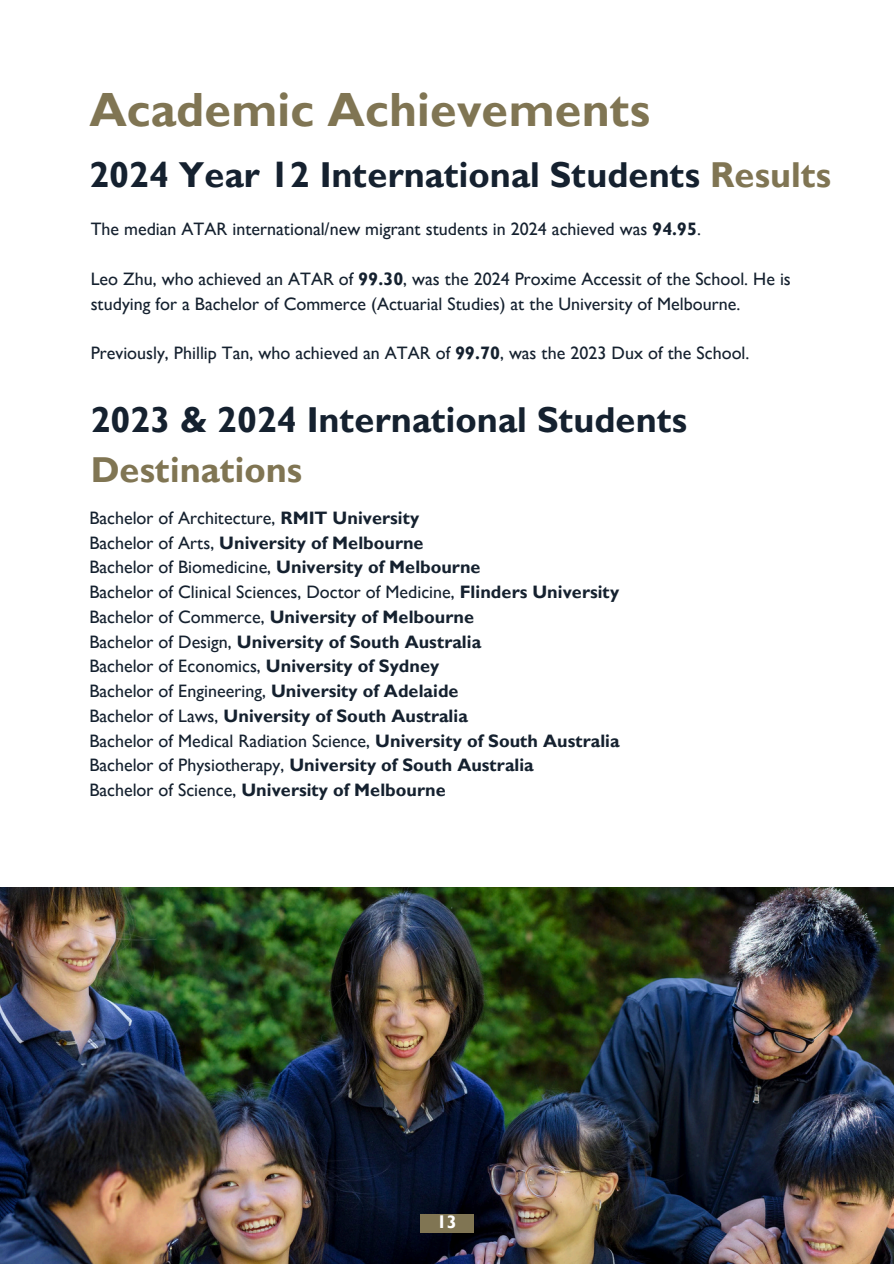
<style>
.page{position:relative;width:894px;height:1264px;background:#fff}
.page>*{position:absolute;margin:0;border:0;box-sizing:border-box;transform-origin:0 0}
.t1{font:700 48px "Gill Sans MT Std";color:#807553}
.t2{font:700 36px/49.5px "Gill Sans MT Std";color:#15212f}
.t3{font:500 18px/24.8px "Gill Sans MT Std";color:#15212f}
.t4{font:700 18px "Gill Sans MT Std";color:#15212f}
.t5{font:700 18px "Gill Sans MT Std";color:#fff}
.s1{color:#807553}
.s2{font-weight:700}
.s3{font-weight:500}
</style>
<div class="page">
<img style="left:0;top:887px;width:893px;height:376px">
<div style="left:420px;top:1213px;width:53px;height:19px;background:#807553"></div>
<h2 class="t1" style="left:89px;top:93px;width:562px">Academic Achievements</h2>
<p class="t2" style="left:89px;top:155px;width:743px">2024 Year 12 International Students <span class="s1">Results</span></p>
<p class="t3" style="left:91px;top:219px;width:611px">The median ATAR international/new migrant students in 2024 achieved was <span class="s2">94.95</span>.</p>
<p class="t3" style="left:91px;top:269px;width:701px">Leo Zhu, who achieved an ATAR of <span class="s2">99.30</span>, was the 2024 Proxime Accessit of the School. He is studying for a Bachelor of Commerce (Actuarial Studies) at the University of Melbourne.</p>
<h2 class="t3" style="left:91px;top:343px;width:660px">Previously, Phillip Tan, who achieved an ATAR of <span class="s2">99.70</span>, was the 2023 Dux of the School.</h2>
<p class="t2" style="left:91px;top:401px;width:598px">2023 &amp; 2024 International Students<br><span class="s1">Destinations</span></p>
<p class="t3" style="left:89px;top:508px;width:331px">Bachelor of Architecture, <span class="s2">RMIT University</span></p>
<p class="t4" style="left:89px;top:536px;width:336px"><span class="s3">Bachelor of Arts,</span> University of Melbourne</p>
<p class="t3" style="left:89px;top:557px;width:393px">Bachelor of Biomedicine, <span class="s2">University of Melbourne</span></p>
<p class="t3" style="left:89px;top:582px;width:531px">Bachelor of Clinical Sciences, Doctor of Medicine, <span class="s2">Flinders University</span></p>
<p class="t4" style="left:89px;top:610px;width:386px"><span class="s3">Bachelor of Commerce,</span> University of Melbourne</p>
<p class="t4" style="left:89px;top:635px;width:393px"><span class="s3">Bachelor of Design,</span> University of South Australia</p>
<p class="t3" style="left:89px;top:656px;width:351px">Bachelor of Economics, <span class="s2">University of Sydney</span></p>
<p class="t3" style="left:89px;top:681px;width:371px">Bachelor of Engineering, <span class="s2">University of Adelaide</span></p>
<p class="t4" style="left:89px;top:709px;width:380px"><span class="s3">Bachelor of Laws,</span> University of South Australia</p>
<p class="t3" style="left:89px;top:731px;width:531px">Bachelor of Medical Radiation Science, <span class="s2">University of South Australia</span></p>
<p class="t4" style="left:89px;top:759px;width:446px"><span class="s3">Bachelor of Physiotherapy,</span> University of South Australia</p>
<p class="t4" style="left:89px;top:784px;width:358px"><span class="s3">Bachelor of Science,</span> University of Melbourne</p>
<h1 class="t5" style="left:437px;top:1215px;width:21px">13</h1>
</div>
